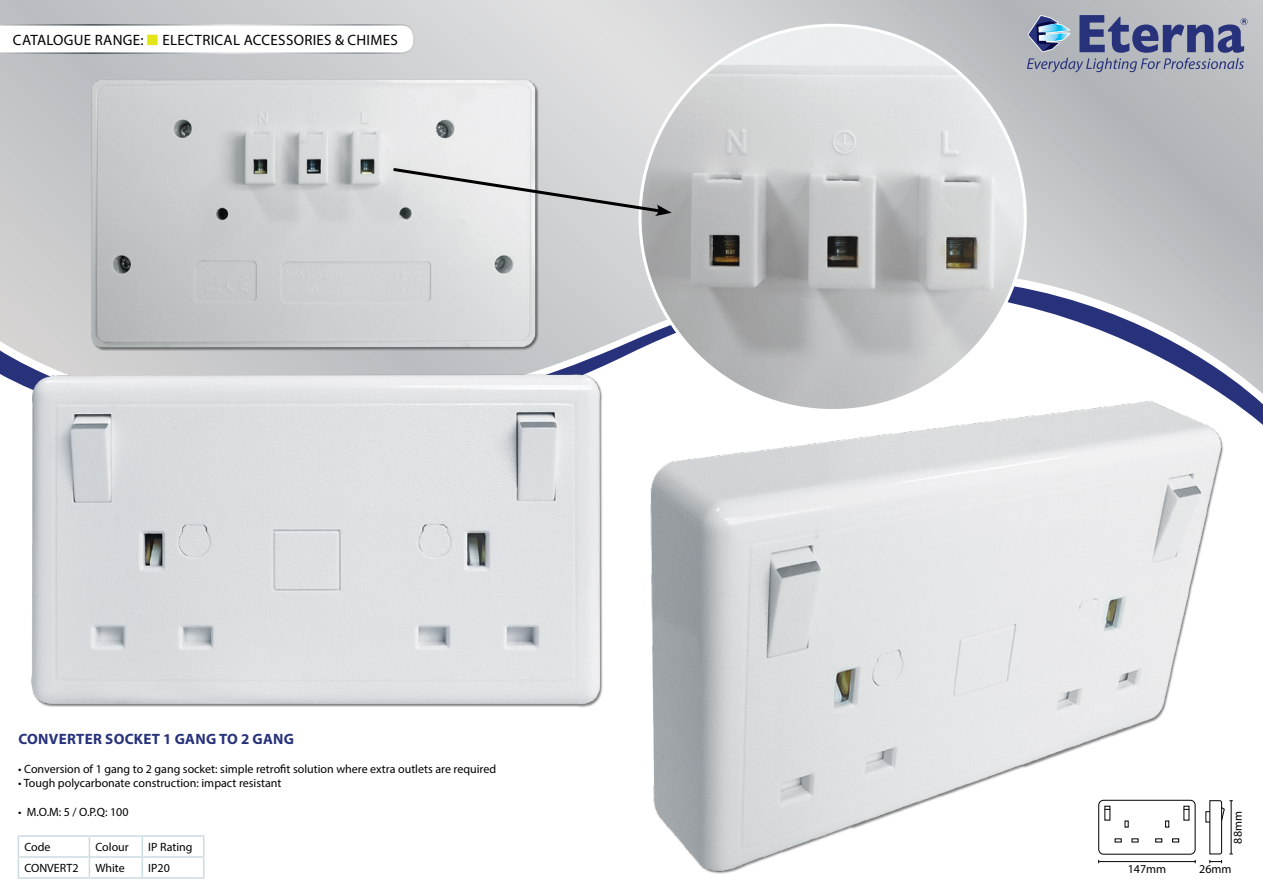
<style>
.page{position:relative;width:1263px;height:893px;background:#fff}
.page>*{position:absolute;margin:0;border:0;box-sizing:border-box;transform-origin:0 0}
.t1{font:15px "Myriad Pro";letter-spacing:.02em;color:#000}
.t2{font:700 15px "Myriad Pro";letter-spacing:.02em;color:#27327b}
.t3{font:12px "Myriad Pro";color:#000}
.s1{color:#e4e417}
</style>
<div class="page">
<svg style="left:0;top:0;width:1263px;height:163px;background:#c7c9cc"></svg>
<svg style="left:0;top:163px;width:1263px;height:262px"></svg>
<svg style="left:1027px;top:15px;width:220px;height:57px;background:#888faa"></svg>
<svg style="left:0;top:24px;width:415px;height:30px"></svg>
<hr style="left:18px;top:835px;width:71px;height:2px;background:#cddbe3">
<hr style="left:89px;top:835px;width:53px;height:2px;background:#cddbe3">
<hr style="left:142px;top:835px;width:63px;height:2px;background:#cddbe3">
<svg style="left:18px;top:836px;width:187px;height:41px"></svg>
<hr style="left:18px;top:877px;width:71px;height:2px;background:#cddbe3">
<hr style="left:89px;top:877px;width:53px;height:2px;background:#cddbe3">
<hr style="left:142px;top:877px;width:63px;height:2px;background:#cddbe3">
<img style="left:647px;top:398px;width:577px;height:476px">
<img style="left:30px;top:372px;width:572px;height:334px">
<img style="left:640px;top:25px;width:385px;height:386px;border-radius:193px">
<img style="left:89px;top:78px;width:448px;height:271px">
<svg style="left:390px;top:166px;width:282px;height:50px;background:#cacccd"></svg>
<div style="left:1099px;top:800px;width:96px;height:54px;background:#fff;border-radius:5px"></div>
<div style="left:1098px;top:800px;width:97px;height:54px;border:1px solid #000;border-radius:5px"></div>
<svg style="left:1125px;top:821px;width:3px;height:6px"></svg>
<svg style="left:1115px;top:838px;width:6px;height:4px"></svg>
<svg style="left:1131px;top:838px;width:7px;height:4px"></svg>
<svg style="left:1165px;top:821px;width:4px;height:6px"></svg>
<svg style="left:1155px;top:838px;width:7px;height:4px"></svg>
<svg style="left:1172px;top:838px;width:7px;height:4px"></svg>
<div style="left:1206px;top:812px;width:5px;height:10px;background:#fff"></div>
<hr style="left:1099px;top:861px;width:96px;height:1px;background:#000">
<svg style="left:1209px;top:800px;width:24px;height:63px"></svg>
<p class="t1" style="left:13px;top:31px;width:386px">CATALOGUE RANGE: <span class="s1">■</span> ELECTRICAL ACCESSORIES &amp; CHIMES</p>
<p class="t2" style="left:18px;top:729px;width:277px">CONVERTER SOCKET 1 GANG TO 2 GANG</p>
<p class="t3" style="left:18px;top:762px;width:479px">• Conversion of 1 gang to 2 gang socket: simple retrofit solution where extra outlets are required</p>
<p class="t3" style="left:18px;top:776px;width:265px">• Tough polycarbonate construction: impact resistant</p>
<p class="t3" style="left:18px;top:805px;width:112px">• M.O.M: 5 / O.P.Q: 100</p>
<p class="t3" style="left:24px;top:840px;width:28px">Code</p>
<p class="t3" style="left:95px;top:840px;width:35px">Colour</p>
<p class="t3" style="left:148px;top:840px;width:46px">IP Rating</p>
<p class="t3" style="left:24px;top:861px;width:56px">CONVERT2</p>
<p class="t3" style="left:95px;top:861px;width:31px">White</p>
<p class="t3" style="left:148px;top:861px;width:23px">IP20</p>
<p class="t3" style="left:1230px;top:843px;width:34px;rotate:-90deg">88mm</p>
<p class="t3" style="left:1128px;top:862px;width:40px">147mm</p>
<p class="t3" style="left:1199px;top:862px;width:34px">26mm</p>
</div>
